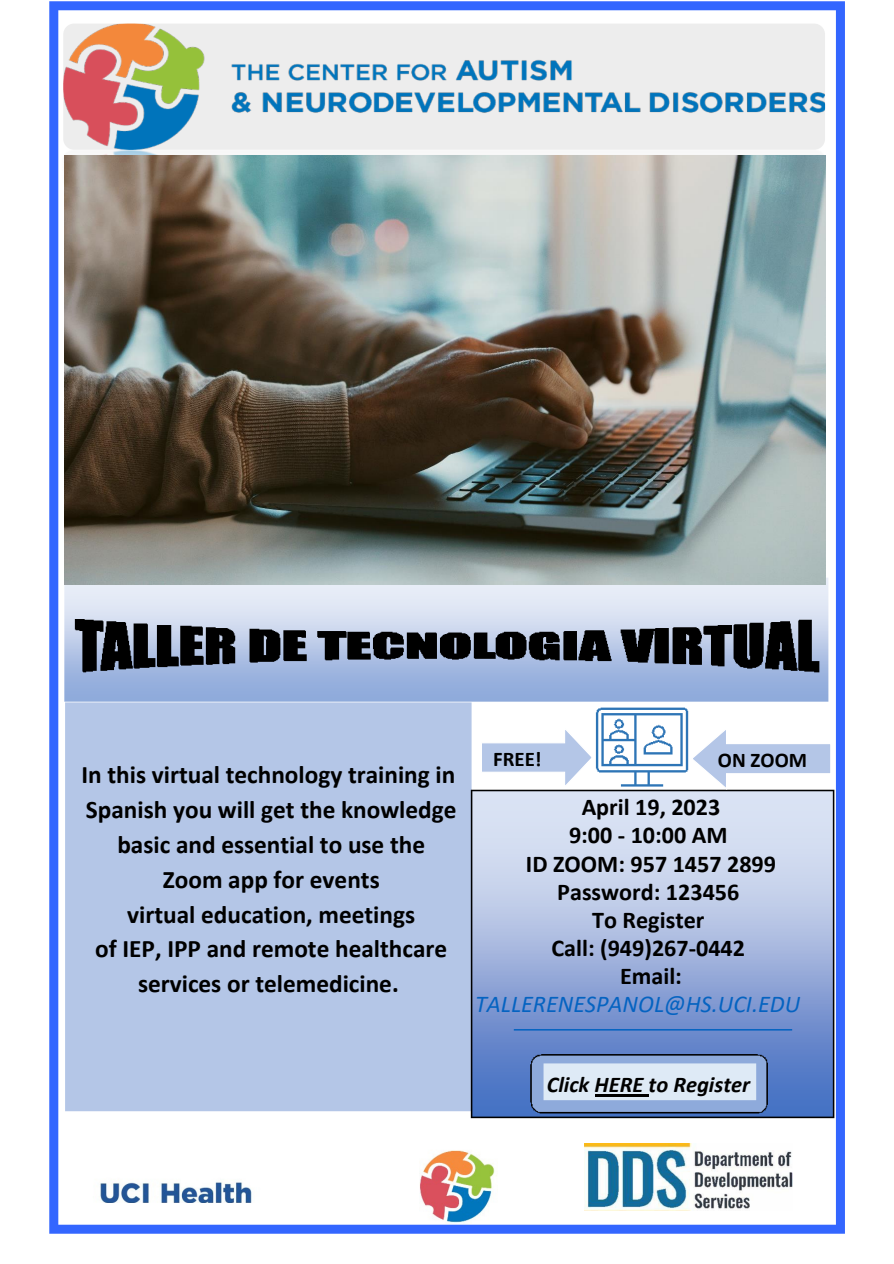
<style>
.page{position:relative;width:894px;height:1264px;background:#fff}
.page>*{position:absolute;margin:0;border:0;box-sizing:border-box;transform-origin:0 0}
.t1{font:700 25.35px/35px "Calibri";color:#000;text-align:center}
.t2{font:700 24.15px/28.2px "Calibri";color:#000;text-align:center}
.t3{font:italic 24.15px "Calibri";color:#0563c1}
.t4{font:italic 700 22.5px "Calibri";color:#000}
.t5{font:700 20.85px "Calibri";color:#000}
</style>
<div class="page">
<img style="left:49px;top:1px;width:796px;height:1233px">
<img style="left:61px;top:148px;width:765px;height:131px">
<img style="left:63px;top:24px;width:761px;height:126px;border-radius:11px">
<img style="left:57px;top:1124px;width:238px;height:94px">
<img style="left:470px;top:699px;width:365px;height:426px">
<img style="left:77px;top:1161px;width:196px;height:41px">
<div style="left:405px;top:1123px;width:102px;height:80px;background:#fff"></div>
<img style="left:419px;top:1150px;width:78px;height:73px">
<div style="left:573px;top:1137px;width:233px;height:79px;background:#fff"></div>
<img style="left:584px;top:1143px;width:208px;height:67px">
<svg style="left:480px;top:726px;width:113px;height:63px"></svg>
<svg style="left:689px;top:727px;width:142px;height:64px"></svg>
<img style="left:64px;top:155px;width:761px;height:429px">
<hr style="left:594px;top:1094px;width:54px;height:2px;background:#000">
<p class="t1" style="left:81px;top:759px;width:376px">In this virtual technology training in<br>Spanish you will get the knowledge basic and essential to use the<br>Zoom app for events<br>virtual education, meetings<br>of IEP, IPP and remote healthcare services or telemedicine.</p>
<p class="t5" style="left:493px;top:750px;width:50px">FREE!</p>
<p class="t5" style="left:717px;top:751px;width:91px">ON ZOOM</p>
<p class="t2" style="left:525px;top:795px;width:251px">April 19, 2023<br>9:00 - 10:00 AM<br>ID ZOOM: 957 1457 2899<br>Password: 123456<br>To Register<br>Call: (949)267-0442<br>Email:</p>
<p class="t3" style="left:475px;top:994px;width:326px">TALLERENESPANOL@HS.UCI.EDU</p>
<p class="t4" style="left:546px;top:1075px;width:205px">Click HERE to Register</p>
</div>
